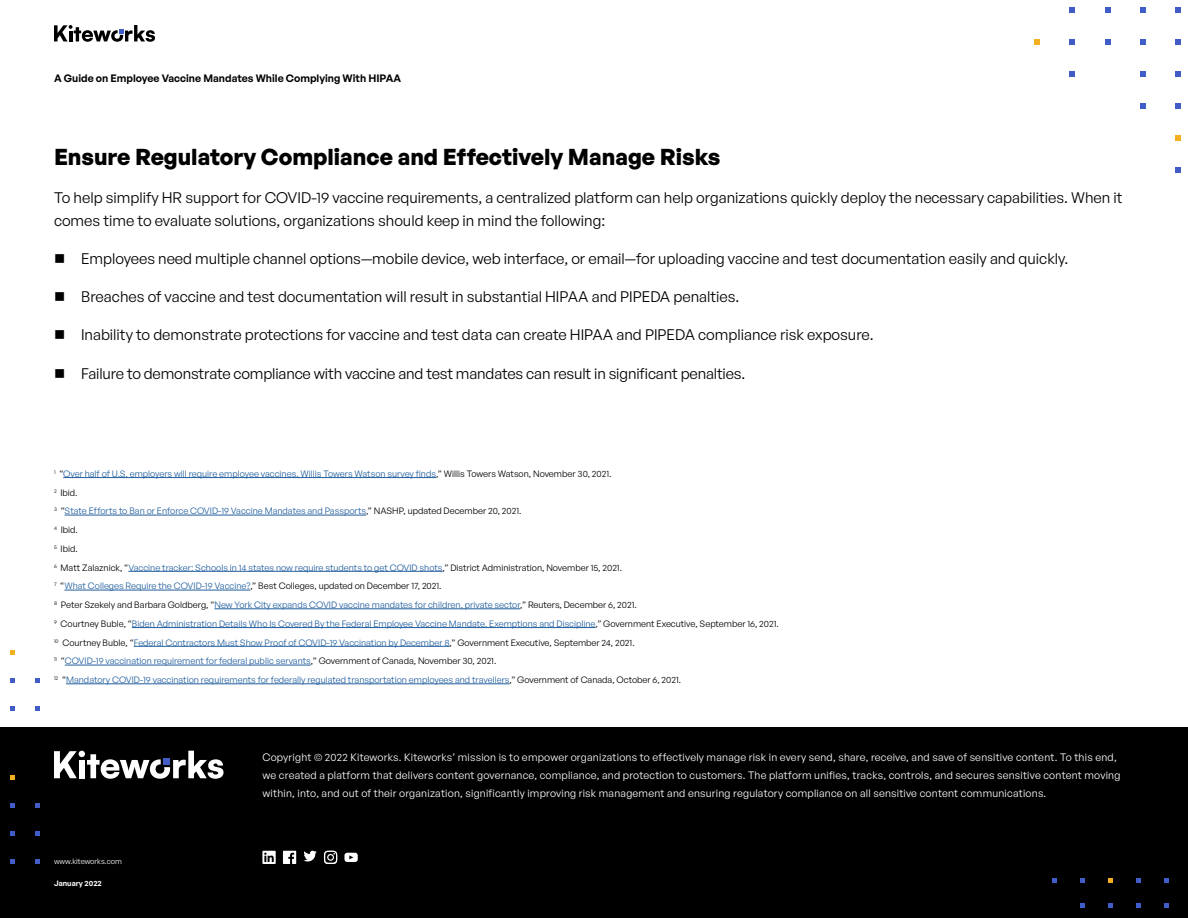
<style>
.page{position:relative;width:1188px;height:918px;background:#fff}
.page>*{position:absolute;margin:0;border:0;box-sizing:border-box;transform-origin:0 0}
.t1{font:700 22.5px "General Sans";color:#000}
.t2{font:15px/22.5px "General Sans";color:#000}
.t3{font:10.5px/18px "General Sans";letter-spacing:.02em;color:#fff}
.t4{font:600 10.5px "General Sans";color:#000}
.t5{font:9px/18.8px "General Sans";color:#215e9e}
.t6{font:7.5px "General Sans";color:#fff}
.t7{font:600 7.5px "General Sans";color:#fff}
.s1{color:#000}
</style>
<div class="page">
<div style="left:0;top:728px;width:1188px;height:190px;background:#000"></div>
<svg style="left:54px;top:751px;width:170px;height:28px"></svg>
<div style="left:163px;top:758px;width:7px;height:7px;background:#3f5cc7"></div>
<svg style="left:1108px;top:878px;width:5px;height:5px"></svg>
<svg style="left:1052px;top:878px;width:5px;height:5px"></svg>
<svg style="left:1080px;top:878px;width:5px;height:5px"></svg>
<svg style="left:1136px;top:878px;width:5px;height:5px"></svg>
<svg style="left:1164px;top:878px;width:5px;height:5px"></svg>
<svg style="left:1108px;top:904px;width:5px;height:4px"></svg>
<svg style="left:1080px;top:904px;width:5px;height:4px"></svg>
<svg style="left:1136px;top:904px;width:5px;height:4px"></svg>
<svg style="left:1164px;top:904px;width:5px;height:4px"></svg>
<svg style="left:10px;top:859px;width:5px;height:5px"></svg>
<svg style="left:10px;top:831px;width:5px;height:5px"></svg>
<svg style="left:10px;top:803px;width:5px;height:5px"></svg>
<svg style="left:10px;top:775px;width:5px;height:5px"></svg>
<svg style="left:35px;top:803px;width:5px;height:5px"></svg>
<svg style="left:35px;top:859px;width:5px;height:5px"></svg>
<svg style="left:35px;top:831px;width:5px;height:5px"></svg>
<svg style="left:10px;top:706px;width:5px;height:5px"></svg>
<svg style="left:10px;top:678px;width:5px;height:5px"></svg>
<svg style="left:10px;top:650px;width:5px;height:5px"></svg>
<svg style="left:35px;top:706px;width:5px;height:5px"></svg>
<svg style="left:35px;top:678px;width:5px;height:5px"></svg>
<svg style="left:262px;top:851px;width:14px;height:13px"></svg>
<svg style="left:283px;top:851px;width:13px;height:13px"></svg>
<svg style="left:303px;top:851px;width:14px;height:10px"></svg>
<svg style="left:324px;top:851px;width:13px;height:13px"></svg>
<svg style="left:344px;top:853px;width:14px;height:9px"></svg>
<svg style="left:54px;top:25px;width:101px;height:17px"></svg>
<svg style="left:1175px;top:167px;width:6px;height:6px"></svg>
<svg style="left:1175px;top:135px;width:6px;height:6px"></svg>
<svg style="left:1140px;top:103px;width:6px;height:6px"></svg>
<svg style="left:1175px;top:103px;width:6px;height:6px"></svg>
<svg style="left:1140px;top:71px;width:6px;height:6px"></svg>
<svg style="left:1175px;top:71px;width:6px;height:6px"></svg>
<svg style="left:1070px;top:71px;width:5px;height:6px"></svg>
<svg style="left:1175px;top:39px;width:6px;height:6px"></svg>
<svg style="left:1140px;top:39px;width:6px;height:6px"></svg>
<svg style="left:1105px;top:39px;width:6px;height:6px"></svg>
<svg style="left:1070px;top:39px;width:5px;height:6px"></svg>
<svg style="left:1034px;top:39px;width:6px;height:6px"></svg>
<svg style="left:1140px;top:7px;width:6px;height:6px"></svg>
<svg style="left:1175px;top:7px;width:6px;height:6px"></svg>
<svg style="left:1105px;top:7px;width:6px;height:6px"></svg>
<svg style="left:1070px;top:7px;width:5px;height:6px"></svg>
<hr style="left:63px;top:477px;width:373px;height:1px;background:#215e9e">
<hr style="left:65px;top:515px;width:301px;height:1px;background:#215e9e">
<hr style="left:128px;top:571px;width:315px;height:1px;background:#215e9e">
<hr style="left:64px;top:590px;width:186px;height:1px;background:#215e9e">
<hr style="left:214px;top:609px;width:306px;height:1px;background:#215e9e">
<hr style="left:132px;top:627px;width:464px;height:1px;background:#215e9e">
<hr style="left:134px;top:646px;width:316px;height:1px;background:#215e9e">
<hr style="left:65px;top:665px;width:246px;height:1px;background:#215e9e">
<hr style="left:66px;top:684px;width:444px;height:1px;background:#215e9e">
<p class="t4" style="left:54px;top:72px;width:349px">A Guide on Employee Vaccine Mandates While Complying With HIPAA</p>
<h1 class="t1" style="left:54px;top:143px;width:668px">Ensure Regulatory Compliance and Effectively Manage Risks</h1>
<p class="t2" style="left:54px;top:186px;width:1070px">To help simplify HR support for COVID-19 vaccine requirements, a centralized platform can help organizations quickly deploy the necessary capabilities. When it comes time to evaluate solutions, organizations should keep in mind the following:</p>
<h2 class="t2" style="left:54px;top:247px;width:1016px">■ Employees need multiple channel options—mobile device, web interface, or email—for uploading vaccine and test documentation easily and quickly.</h2>
<h2 class="t2" style="left:54px;top:285px;width:687px">■ Breaches of vaccine and test documentation will result in substantial HIPAA and PIPEDA penalties.</h2>
<h2 class="t2" style="left:54px;top:323px;width:821px">■ Inability to demonstrate protections for vaccine and test data can create HIPAA and PIPEDA compliance risk exposure.</h2>
<h2 class="t2" style="left:54px;top:362px;width:693px">■ Failure to demonstrate compliance with vaccine and test mandates can result in significant penalties.</h2>
<p class="t5" style="left:54px;top:464px;width:726px"><sup>1</sup> <span class="s1">“</span>Over half of U.S. employers will require employee vaccines, Willis Towers Watson survey finds<span class="s1">,” Willis Towers Watson, November 30, 2021.<br></span><sup>2</sup> <span class="s1">Ibid.<br></span><sup>3</sup> <span class="s1">“</span>State Efforts to Ban or Enforce COVID-19 Vaccine Mandates and Passports<span class="s1">,” NASHP, updated December 20, 2021.<br></span><sup>4</sup> <span class="s1">Ibid.<br></span><sup>5</sup> <span class="s1">Ibid.<br></span><sup>6</sup> <span class="s1">Matt Zalaznick, “</span>Vaccine tracker: Schools in 14 states now require students to get COVID shots<span class="s1">,” District Administration, November 15, 2021.<br></span><sup>7</sup> <span class="s1">“</span>What Colleges Require the COVID-19 Vaccine?<span class="s1">,” Best Colleges, updated on December 17, 2021.<br></span><sup>8</sup> <span class="s1">Peter Szekely and Barbara Goldberg, “</span>New York City expands COVID vaccine mandates for children, private sector<span class="s1">,” Reuters, December 6, 2021.<br></span><sup>9</sup> <span class="s1">Courtney Buble, “</span>Biden Administration Details Who Is Covered By the Federal Employee Vaccine Mandate, Exemptions and Discipline<span class="s1">,” Government Executive, September 16, 2021.<br></span><sup>10</sup> <span class="s1">Courtney Buble, “</span>Federal Contractors Must Show Proof of COVID-19 Vaccination by December 8<span class="s1">,” Government Executive, September 24, 2021.<br></span><sup>11</sup> <span class="s1">“</span>COVID-19 vaccination requirement for federal public servants<span class="s1">,” Government of Canada, November 30, 2021.<br></span><sup>12</sup> <span class="s1">“</span>Mandatory COVID-19 vaccination requirements for federally regulated transportation employees and travellers<span class="s1">,” Government of Canada, October 6, 2021.</span></p>
<p class="t6" style="left:54px;top:857px;width:69px">www.kiteworks.com</p>
<p class="t7" style="left:54px;top:878px;width:49px">January 2022</p>
<p class="t3" style="left:262px;top:748px;width:860px">Copyright © 2022 Kiteworks. Kiteworks’ mission is to empower organizations to effectively manage risk in every send, share, receive, and save of sensitive content. To this end, we created a platform that delivers content governance, compliance, and protection to customers. The platform unifies, tracks, controls, and secures sensitive content moving within, into, and out of their organization, significantly improving risk management and ensuring regulatory compliance on all sensitive content communications.</p>
</div>
